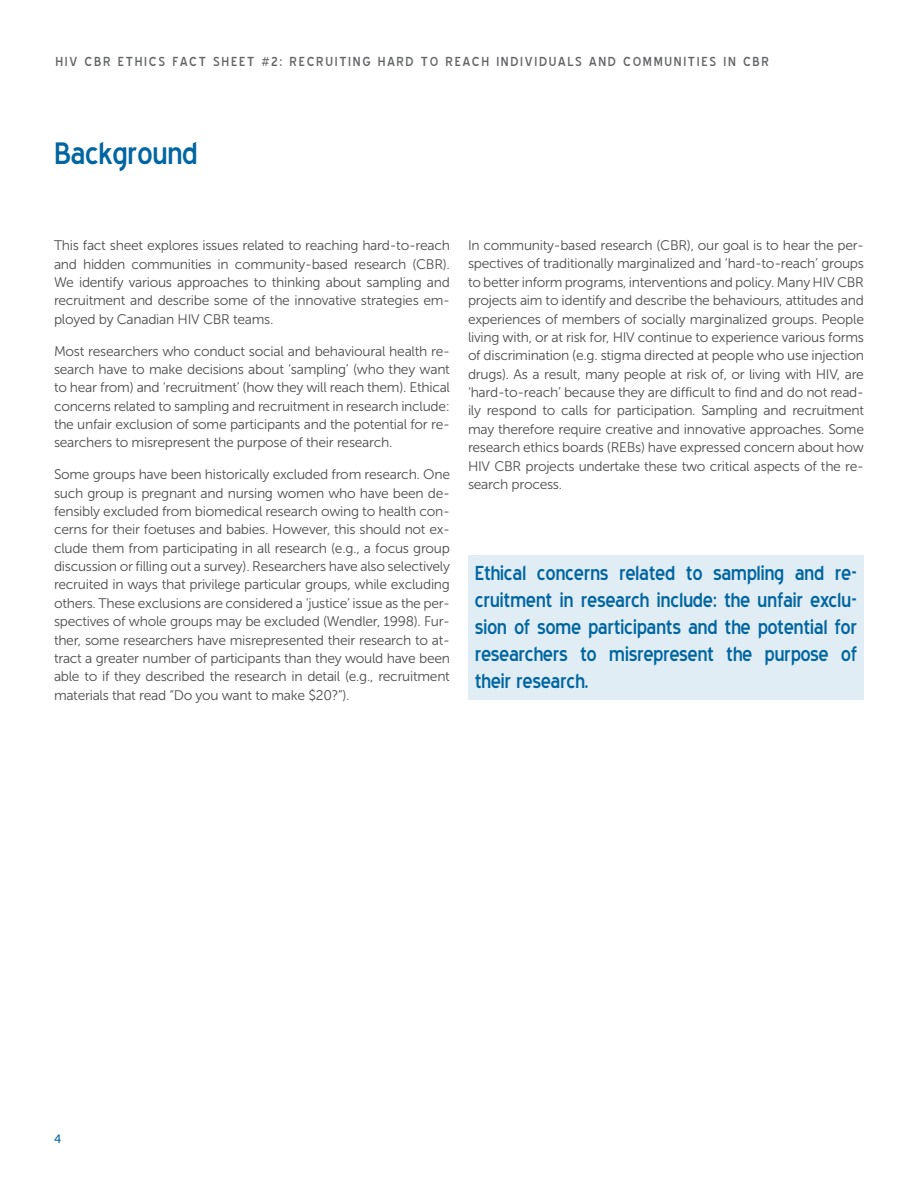
<style>
.page{position:relative;width:918px;height:1188px;background:#fff}
.page>*{position:absolute;margin:0;border:0;box-sizing:border-box;transform-origin:0 0}
.t1{font:39px "Blue Highway";letter-spacing:-.02em;color:#0065a1}
.t2{font:25.5px/27px "Blue Highway";letter-spacing:-.02em;color:#0065a1;text-align:justify}
.t3{font:16.5px "Blue Highway";letter-spacing:.1em;color:#636466}
.t4{font:13.8px/18.3px "Museo Sans 300";letter-spacing:-.02em;color:#4d4d4f;text-align:justify}
.t5{font:12px "Museo Sans 500";color:#0065a1}
</style>
<div class="page">
<div style="left:468px;top:555px;width:396px;height:145px;background:#e0edf4"></div>
<p class="t3" style="left:56px;top:54px;width:167px">HIV CBR Ethics Fact Shee</p>
<p class="t3" style="left:247px;top:54px;width:524px">t #2: Recruiting hard to reach individuals and communities in CBR</p>
<h1 class="t1" style="left:54px;top:136px;width:146px">Background</h1>
<p class="t4" style="left:54px;top:236px;width:398px">This fact sheet explores issues related to reaching hard-to-reach and hidden communities in community-based research (CBR).<br>We identify various approaches to thinking about sampling and recruitment and describe some of the innovative strategies em&shy;ployed by Canadian HIV CBR teams.</p>
<p class="t4" style="left:54px;top:342px;width:398px">Most researchers who conduct social and behavioural health re&shy;search have to make decisions about ‘sampling’ (who they want to hear from) and ‘recruitment’ (how they will reach them). Ethical concerns related to sampling and recruitment in research include: the unfair exclusion of some participants and the potential for re&shy;searchers to misrepresent the purpose of their research.</p>
<p class="t4" style="left:54px;top:465px;width:398px">Some groups have been historically excluded from research. One such group is pregnant and nursing women who have been de&shy;fensibly excluded from biomedical research owing to health con&shy;cerns for their foetuses and babies. However, this should not ex&shy;clude them from participating in all research (e.g., a focus group discussion or filling out a survey). Researchers have also selectively recruited in ways that privilege particular groups, while excluding others. These exclusions are considered a ‘justice’ issue as the per&shy;spectives of whole groups may be excluded (Wendler, 1998). Fur&shy;ther, some researchers have misrepresented their research to at&shy;tract a greater number of participants than they would have been able to if they described the research in detail (e.g., recruitment materials that read “Do you want to make $20?”).</p>
<p class="t4" style="left:468px;top:236px;width:398px">In community-based research (CBR), our goal is to hear the per&shy;spectives of traditionally marginalized and ‘hard-to-reach’ groups to better inform programs, interventions and policy. Many HIV CBR projects aim to identify and describe the behaviours, attitudes and experiences of members of socially marginalized groups. People living with, or at risk for, HIV continue to experience various forms of discrimination (e.g. stigma directed at people who use injection drugs). As a result, many people at risk of, or living with HIV, are ‘hard-to-reach’ because they are difficult to find and do not read&shy;ily respond to calls for participation. Sampling and recruitment may therefore require creative and innovative approaches. Some research ethics boards (REBs) have expressed concern about how HIV CBR projects undertake these two critical aspects of the re&shy;search process.</p>
<h2 class="t2" style="left:475px;top:560px;width:384px">Ethical concerns related to sampling and re&shy;cruitment in research include: the unfair exclu&shy;sion of some participants and the potential for researchers to misrepresent the purpose of their research.</h2>
<p class="t5" style="left:54px;top:1132px;width:9px">4</p>
</div>
